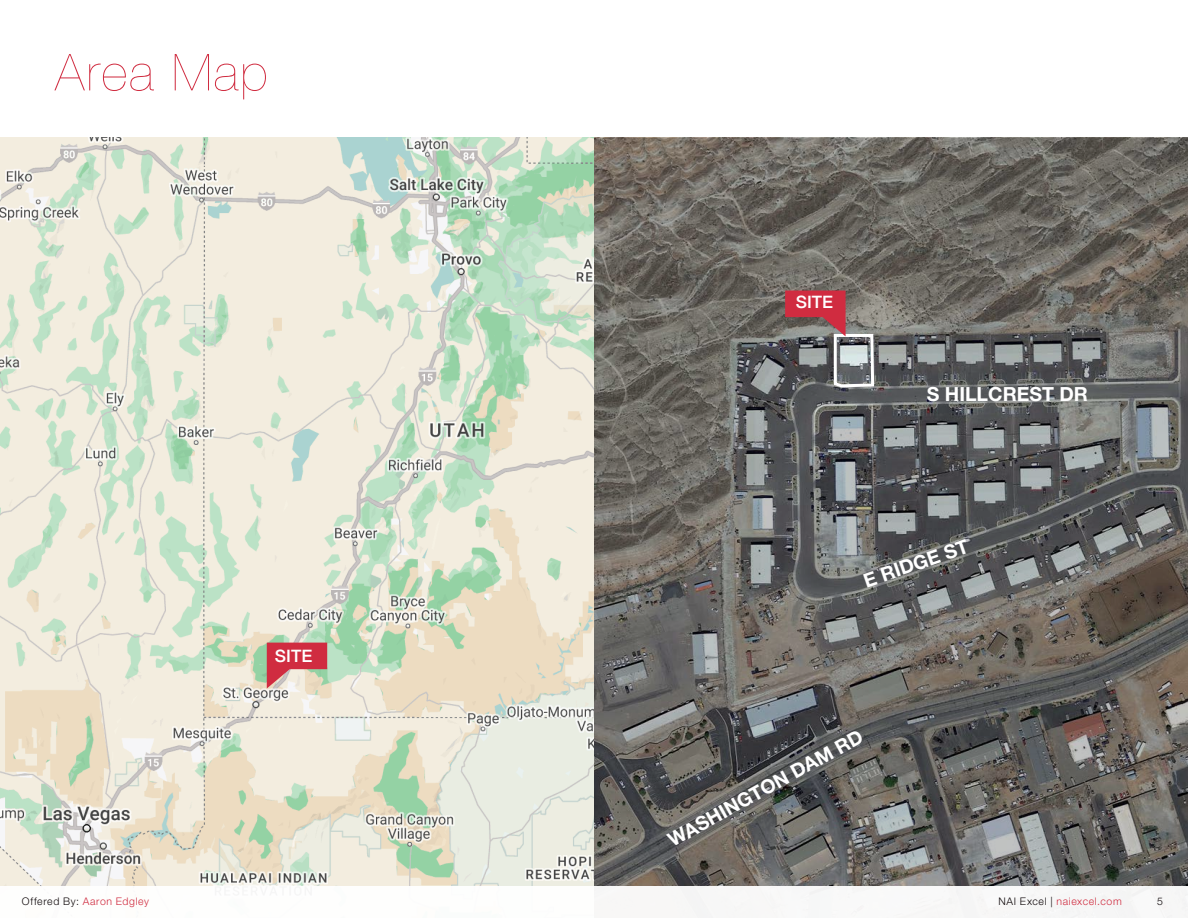
<style>
.page{position:relative;width:1188px;height:918px;background:#fff}
.page>*{position:absolute;margin:0;border:0;box-sizing:border-box;transform-origin:0 0}
.Heading{font:200 51px "Helvetica Neue LT Std";letter-spacing:.04em;color:#d02c40}
.t1{font:700 19.5px "Helvetica Neue LT Std";color:#fff}
.t2{font:500 17.1px "Helvetica Neue";color:#fff}
.Phone_Number{font:300 10.5px "Helvetica Neue LT Std";letter-spacing:.06em;color:#d02c40}
.Page_Number{font:300 10.5px "Helvetica Neue LT Std";letter-spacing:.06em;color:#d02c40}
.Phone_Number-2{font:300 10.5px "Helvetica Neue LT Std";color:#110a0c}
.s1{color:#110a0c}
</style>
<div class="page">
<img style="left:0;top:138px;width:594px;height:748px">
<svg style="left:594px;top:138px;width:594px;height:748px;background:#696764"></svg>
<svg style="left:813px;top:404px;width:61px;height:50px;background:#6f7173"></svg>
<svg style="left:267px;top:643px;width:60px;height:46px;background:#d46a70"></svg>
<svg style="left:785px;top:291px;width:91px;height:98px;background:#8e6e72"></svg>
<p class="Heading" style="left:55px;top:43px;width:214px">Area Map</p>
<p class="t2" style="left:275px;top:642px;width:39px">SITE</p>
<p class="t2" style="left:796px;top:288px;width:39px">SITE</p>
<p class="t1" style="left:927px;top:382px;width:163px">S HILLCREST DR</p>
<p class="t1" style="left:860px;top:570px;width:111px;rotate:-19deg">E RIDGE ST</p>
<p class="t1" style="left:663px;top:831px;width:221px;rotate:-29deg">WASHINGTON DAM RD</p>
<p class="Phone_Number" style="left:22px;top:894px;width:129px"><span class="s1">Offered By:</span> Aaron Edgley</p>
<p class="Page_Number" style="left:999px;top:894px;width:125px"><span class="s1">NAI Excel |</span> naiexcel.com</p>
<p class="Phone_Number-2" style="left:1157px;top:894px;width:7px">5</p>
</div>
